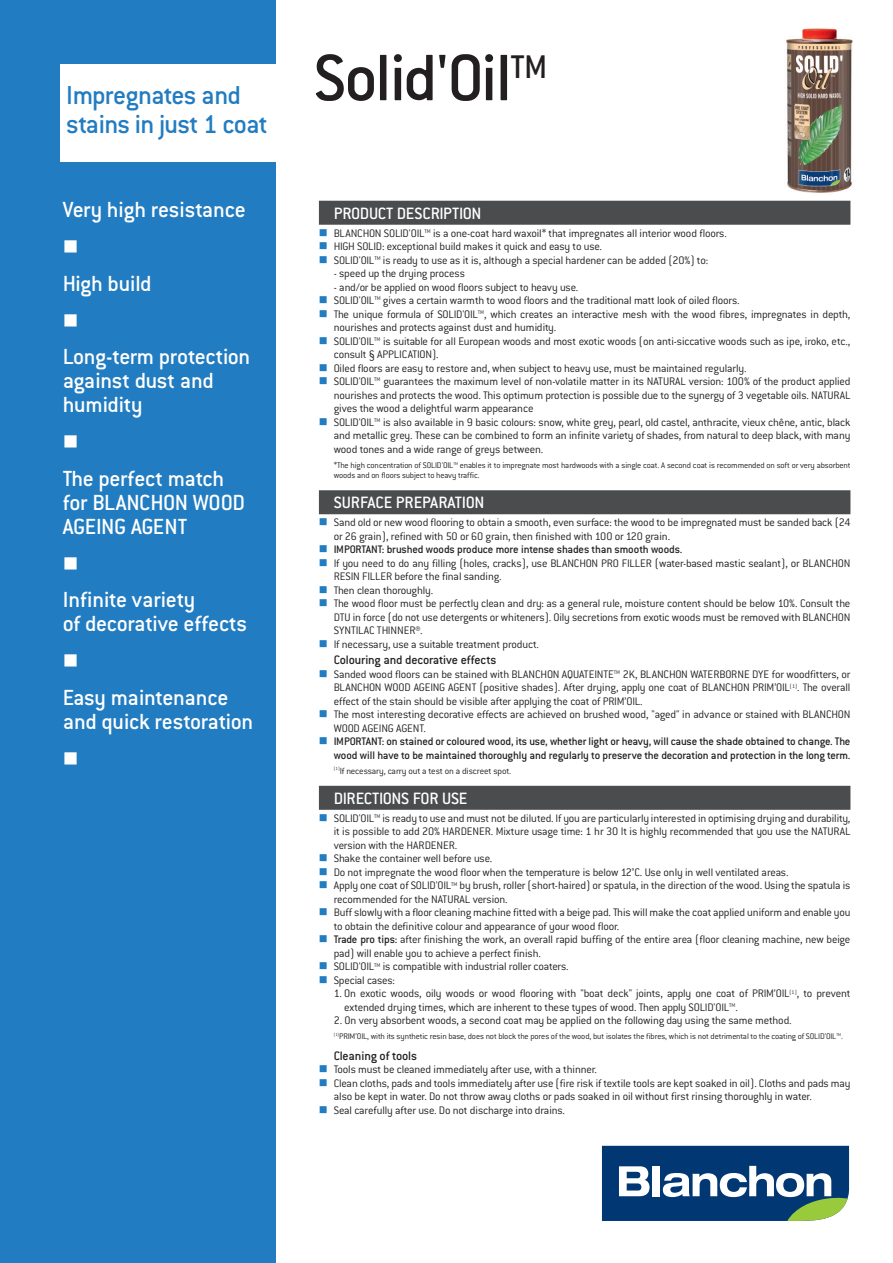
<style>
.page{position:relative;width:893px;height:1263px;background:#fff}
.page>*{position:absolute;margin:0;border:0;box-sizing:border-box;transform-origin:0 0}
.t1{font:500 72px "Conduit ITC";letter-spacing:-.025em;color:#231f20}
.t2{font:500 28.5px/28.5px "Conduit ITC";letter-spacing:-.03em;color:#227cc1}
.t3{font:500 24px/24px "Conduit ITC";letter-spacing:-.015em;color:#fff}
.t4{font:500 18px "Conduit ITC";letter-spacing:-.015em;color:#fff}
.t5{font:500 13.5px "Conduit ITC";letter-spacing:-.01em;color:#231f20}
.t6{font:300 12px/13.5px "Conduit ITC";letter-spacing:-.015em;color:#231f20}
.t7{font:500 12px/13.5px "Conduit ITC";letter-spacing:-.015em;color:#231f20}
.t8{font:300 9.75px "Conduit ITC";letter-spacing:-.01em;color:#231f20}
.t9{font:300 9px/10.5px "Conduit ITC";letter-spacing:-.015em;color:#231f20}
.s1{font-weight:500}
</style>
<div class="page">
<img style="left:786px;top:28px;width:67px;height:165px">
<div style="left:0;top:0;width:276px;height:1263px;background:#227cc1"></div>
<svg style="left:602px;top:1146px;width:247px;height:75px"></svg>
<div style="left:319px;top:201px;width:531px;height:24px;background:#4b4c4d"></div>
<div style="left:319px;top:490px;width:531px;height:24px;background:#4b4c4d"></div>
<div style="left:319px;top:786px;width:531px;height:24px;background:#4b4c4d"></div>
<div style="left:61px;top:64px;width:220px;height:98px;background:#fff"></div>
<h2 class="t2" style="left:66px;top:84px;width:203px">Impregnates and stains in just 1 coat</h2>
<h3 class="t3" style="left:63px;top:200px;width:185px">Very high resistance</h3>
<h3 class="t3" style="left:63px;top:274px;width:90px">High build</h3>
<h3 class="t3" style="left:63px;top:347px;width:189px">Long-term protection against dust and humidity</h3>
<h3 class="t3" style="left:63px;top:469px;width:184px">The perfect match for BLANCHON WOOD<br>AGEING AGENT</h3>
<h3 class="t3" style="left:63px;top:591px;width:186px">Infinite variety<br>of decorative effects</h3>
<h3 class="t3" style="left:63px;top:688px;width:192px">Easy maintenance and quick restoration</h3>
<h1 class="t1" style="left:314px;top:55px;width:235px">Solid'Oil<sup>TM</sup></h1>
<h3 class="t4" style="left:334px;top:208px;width:149px">PRODUCT DESCRIPTION</h3>
<p class="t6" style="left:334px;top:228px;width:395px">BLANCHON SOLID'OIL<sup>TM</sup> is a one-coat hard waxoil* that impregnates all interior wood floors.<br>HIGH SOLID: exceptional build makes it quick and easy to use.<br>SOLID'OIL<sup>TM</sup> is ready to use as it is, although a special hardener can be added (20%) to:</p>
<p class="t6" style="left:334px;top:268px;width:133px">- speed up the drying process</p>
<p class="t6" style="left:334px;top:282px;width:518px">- and/or be applied on wood floors subject to heavy use.<br>SOLID'OIL<sup>TM</sup> gives a certain warmth to wood floors and the traditional matt look of oiled floors.<br>The unique formula of SOLID'OIL<sup>TM</sup>, which creates an interactive mesh with the wood fibres, impregnates in depth, nourishes and protects against dust and humidity.<br>SOLID'OIL<sup>TM</sup> is suitable for all European woods and most exotic woods (on anti-siccative woods such as ipe, iroko, etc., consult § APPLICATION).<br>Oiled floors are easy to restore and, when subject to heavy use, must be maintained regularly.<br>SOLID'OIL<sup>TM</sup> guarantees the maximum level of non-volatile matter in its NATURAL version: 100% of the product applied nourishes and protects the wood. This optimum protection is possible due to the synergy of 3 vegetable oils. NATURAL gives the wood a delightful warm appearance<br>SOLID'OIL<sup>TM</sup> is also available in 9 basic colours: snow, white grey, pearl, old castel, anthracite, vieux chêne, antic, black and metallic grey. These can be combined to form an infinite variety of shades, from natural to deep black, with many wood tones and a wide range of greys between.</p>
<p class="t9" style="left:334px;top:460px;width:518px">*The high concentration of SOLID'OIL<sup>TM</sup> enables it to impregnate most hardwoods with a single coat. A second coat is recommended on soft or very absorbent woods and on floors subject to heavy traffic.</p>
<h3 class="t4" style="left:334px;top:497px;width:152px">SURFACE PREPARATION</h3>
<p class="t6" style="left:334px;top:517px;width:518px">Sand old or new wood flooring to obtain a smooth, even surface: the wood to be impregnated must be sanded back (24 or 26 grain), refined with 50 or 60 grain, then finished with 100 or 120 grain.</p>
<p class="t7" style="left:334px;top:544px;width:350px">IMPORTANT: brushed woods produce more intense shades than smooth woods.</p>
<p class="t6" style="left:334px;top:558px;width:518px">If you need to do any filling (holes, cracks), use BLANCHON PRO FILLER (water-based mastic sealant), or BLANCHON RESIN FILLER before the final sanding.<br>Then clean thoroughly.<br>The wood floor must be perfectly clean and dry: as a general rule, moisture content should be below 10%. Consult the DTU in force (do not use detergents or whiteners). Oily secretions from exotic woods must be removed with BLANCHON SYNTILAC THINNER®.<br>If necessary, use a suitable treatment product.</p>
<p class="t5" style="left:334px;top:656px;width:164px">Colouring and decorative effects</p>
<p class="t6" style="left:334px;top:669px;width:518px">Sanded wood floors can be stained with BLANCHON AQUATEINTE<sup>TM</sup> 2K, BLANCHON WATERBORNE DYE for woodfitters, or BLANCHON WOOD AGEING AGENT (positive shades). After drying, apply one coat of BLANCHON PRIM’OIL<sup>(1)</sup>. The overall effect of the stain should be visible after applying the coat of PRIM’OIL.<br>The most interesting decorative effects are achieved on brushed wood, "aged" in advance or stained with BLANCHON WOOD AGEING AGENT.</p>
<p class="t7" style="left:334px;top:736px;width:518px">IMPORTANT: on stained or coloured wood, its use, whether light or heavy, will cause the shade obtained to change. The wood will have to be maintained thoroughly and regularly to preserve the decoration and protection in the long term.</p>
<p class="t8" style="left:334px;top:767px;width:179px"><sup>(1)</sup>If necessary, carry out a test on a discreet spot.</p>
<h3 class="t4" style="left:334px;top:793px;width:135px">DIRECTIONS FOR USE</h3>
<p class="t6" style="left:334px;top:813px;width:518px">SOLID'OIL<sup>TM</sup> is ready to use and must not be diluted. If you are particularly interested in optimising drying and durability, it is possible to add 20% HARDENER. Mixture usage time: 1 hr 30 It is highly recommended that you use the NATURAL version with the HARDENER.<br>Shake the container well before use.<br>Do not impregnate the wood floor when the temperature is below 12°C. Use only in well ventilated areas.<br>Apply one coat of SOLID'OIL<sup>TM</sup> by brush, roller (short-haired) or spatula, in the direction of the wood. Using the spatula is recommended for the NATURAL version.<br>Buff slowly with a floor cleaning machine fitted with a beige pad. This will make the coat applied uniform and enable you to obtain the definitive colour and appearance of your wood floor.<br><span class="s1">Trade pro tips:</span> after finishing the work, an overall rapid buffing of the entire area (floor cleaning machine, new beige pad) will enable you to achieve a perfect finish.<br>SOLID'OIL<sup>TM</sup> is compatible with industrial roller coaters.<br>Special cases:</p>
<p class="t6" style="left:344px;top:988px;width:508px;text-indent:-10px">1. On exotic woods, oily woods or wood flooring with "boat deck" joints, apply one coat of PRIM’OIL<sup>(1)</sup>, to prevent extended drying times, which are inherent to these types of wood. Then apply SOLID'OIL<sup>TM</sup>.</p>
<p class="t6" style="left:334px;top:1015px;width:459px">2. On very absorbent woods, a second coat may be applied on the following day using the same method.</p>
<p class="t9" style="left:334px;top:1032px;width:511px"><sup>(1)</sup>PRIM’OIL, with its synthetic resin base, does not block the pores of the wood, but isolates the fibres, which is not detrimental to the coating of SOLID'OIL<sup>TM</sup>.</p>
<p class="t5" style="left:334px;top:1051px;width:85px">Cleaning of tools</p>
<p class="t6" style="left:334px;top:1064px;width:518px">Tools must be cleaned immediately after use, with a thinner.<br>Clean cloths, pads and tools immediately after use (fire risk if textile tools are kept soaked in oil). Cloths and pads may also be kept in water. Do not throw away cloths or pads soaked in oil without first rinsing thoroughly in water.<br>Seal carefully after use. Do not discharge into drains.</p>
</div>
